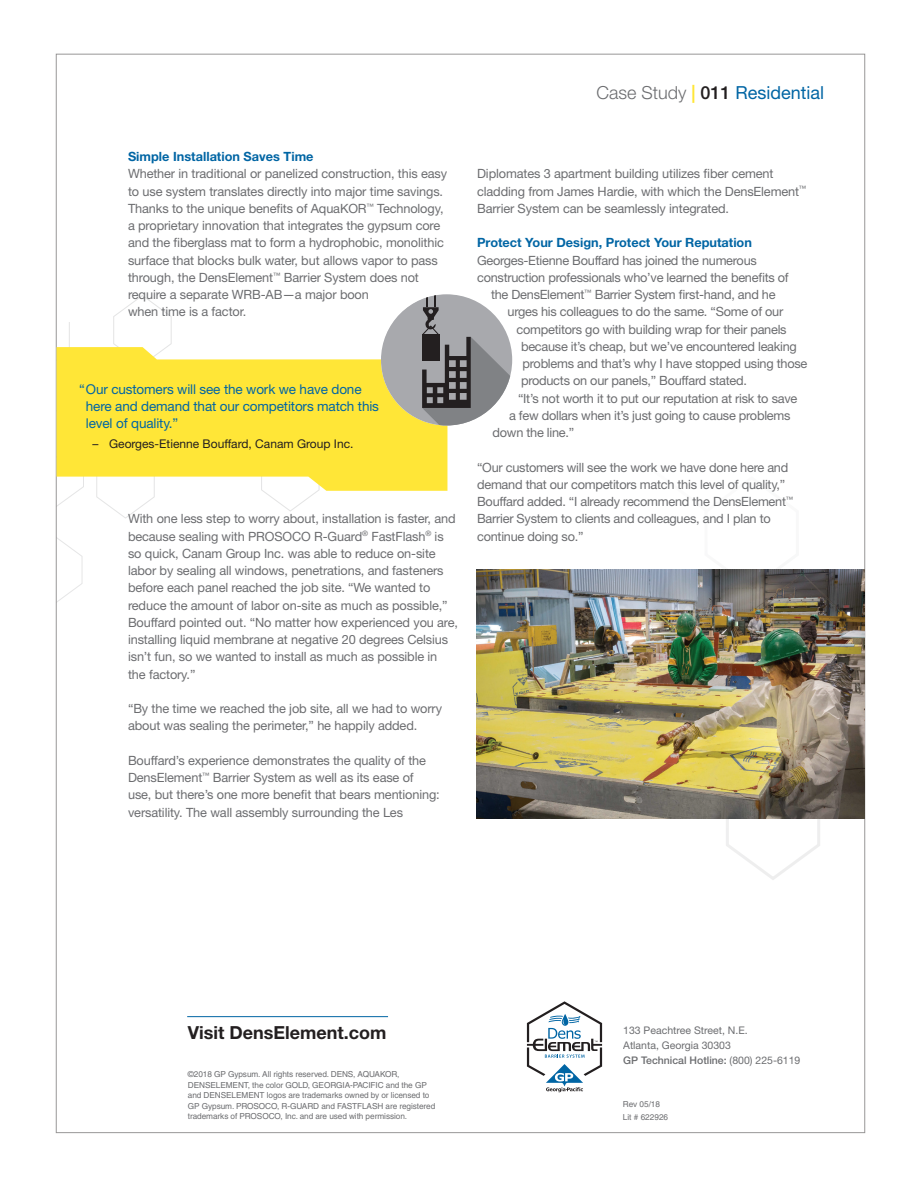
<style>
.page{position:relative;width:918px;height:1188px;background:#fff}
.page>*{position:absolute;margin:0;border:0;box-sizing:border-box;transform-origin:0 0}
.t1{font:18px "Helvetica Neue LT Std";color:#0065a4}
.t2{font:700 18px "Helvetica Neue LT Std";color:#231f20}
.t3{font:13.5px/17.2px "Helvetica Neue LT Std";letter-spacing:-.01em;color:#0065a4}
.t4{font:12.75px/17.2px "Helvetica Neue LT Std";letter-spacing:-.01em;color:#6c6d70}
.t5{font:700 12.75px "Helvetica Neue LT Std";color:#0065a4}
.t6{font:12px "Helvetica Neue LT Std";color:#231f20}
.t7{font:10.5px/15px "Helvetica Neue LT Std";color:#6c6d70}
.t8{font:8.25px/10.5px "Helvetica";letter-spacing:-.01em;color:#6c6d70}
.s1{font-weight:300;color:#6c6d70}
.s2{font-weight:700;color:#ffe637}
.s3{font-weight:500;color:#231f20}
.s4{font-weight:500}
</style>
<div class="page">
<svg style="left:535px;top:569px;width:328px;height:311px"></svg>
<svg style="left:58px;top:295px;width:260px;height:306px"></svg>
<img style="left:476px;top:570px;width:389px;height:249px">
<svg style="left:57px;top:347px;width:390px;height:144px;fill:#ffe637"></svg>
<hr style="left:187px;top:1016px;width:201px;height:1px;background:#0065a4">
<svg style="left:527px;top:1001px;width:75px;height:91px"></svg>
<svg style="left:381px;top:294px;width:131px;height:132px"></svg>
<p class="t5" style="left:128px;top:149px;width:187px">Simple Installation Saves Time</p>
<p class="t4" style="left:128px;top:165px;width:321px">Whether in traditional or panelized construction, this easy to use system translates directly into major time savings.<br>Thanks to the unique benefits of AquaKOR<sup>™</sup> Technology, a proprietary innovation that integrates the gypsum core and the fiberglass mat to form a hydrophobic, monolithic surface that blocks bulk water, but allows vapor to pass through, the DensElement<sup>™</sup> Barrier System does not require a separate WRB-AB—a major boon<br>when time is a factor.</p>
<p class="t3" style="left:86px;top:380px;width:295px;text-indent:-7px">“Our customers will see the work we have done here and demand that our competitors match this level of quality.”</p>
<p class="t6" style="left:92px;top:436px;width:263px">– Georges-Etienne Bouffard, Canam Group Inc.</p>
<p class="t4" style="left:128px;top:510px;width:332px">With one less step to worry about, installation is faster, and because sealing with PROSOCO R-Guard<sup>®</sup> FastFlash<sup>®</sup> is so quick, Canam Group Inc. was able to reduce on-site labor by sealing all windows, penetrations, and fasteners before each panel reached the job site. “We wanted to reduce the amount of labor on-site as much as possible,” Bouffard pointed out. “No matter how experienced you are, installing liquid membrane at negative 20 degrees Celsius isn’t fun, so we wanted to install as much as possible in the factory.”</p>
<p class="t4" style="left:128px;top:700px;width:315px">“By the time we reached the job site, all we had to worry about was sealing the perimeter,” he happily added.</p>
<p class="t4" style="left:128px;top:752px;width:313px">Bouffard’s experience demonstrates the quality of the DensElement<sup>™</sup> Barrier System as well as its ease of use, but there’s one more benefit that bears mentioning: versatility. The wall assembly surrounding the Les</p>
<h1 class="t1" style="left:597px;top:82px;width:229px"><span class="s1">Case Study</span> <span class="s2">|</span> <span class="s3">011</span> Residential</h1>
<p class="t4" style="left:477px;top:165px;width:331px">Diplomates 3 apartment building utilizes fiber cement cladding from James Hardie, with which the DensElement<sup>™<br></sup>Barrier System can be seamlessly integrated.</p>
<p class="t5" style="left:477px;top:235px;width:276px">Protect Your Design, Protect Your Reputation</p>
<p class="t4" style="left:477px;top:251px;width:281px">Georges-Etienne Bouffard has joined the numerous</p>
<p class="t4" style="left:477px;top:269px;width:313px">construction professionals who’ve learned the benefits of</p>
<p class="t4" style="left:491px;top:286px;width:286px">the DensElement<sup>™</sup> Barrier System first-hand, and he</p>
<p class="t4" style="left:508px;top:303px;width:277px">urges his colleagues to do the same. “Some of our</p>
<p class="t4" style="left:517px;top:320px;width:272px">competitors go with building wrap for their panels</p>
<p class="t4" style="left:521px;top:338px;width:277px">because it’s cheap, but we’ve encountered leaking</p>
<p class="t4" style="left:523px;top:355px;width:286px">problems and that’s why I have stopped using those</p>
<p class="t4" style="left:521px;top:372px;width:227px">products on our panels,” Bouffard stated.</p>
<p class="t4" style="left:518px;top:389px;width:281px">“It’s not worth it to put our reputation at risk to save</p>
<p class="t4" style="left:509px;top:407px;width:283px">a few dollars when it’s just going to cause problems</p>
<p class="t4" style="left:493px;top:424px;width:83px">down the line.”</p>
<p class="t4" style="left:477px;top:458px;width:318px">“Our customers will see the work we have done here and demand that our competitors match this level of quality,” Bouffard added. “I already recommend the DensElement<sup>™ </sup>Barrier System to clients and colleagues, and I plan to continue doing so.”</p>
<h1 class="t2" style="left:188px;top:1021px;width:200px">Visit DensElement.com</h1>
<p class="t7" style="left:623px;top:1023px;width:179px">133 Peachtree Street, N.E.<br>Atlanta, Georgia 30303<br><span class="s4">GP Technical Hotline:</span> (800) 225-6119</p>
<p class="t8" style="left:188px;top:1069px;width:249px">©2018 GP Gypsum. All rights reserved. DENS, AQUAKOR, DENSELEMENT, the color GOLD, GEORGIA-PACIFIC and the GP and DENSELEMENT logos are trademarks owned by or licensed to GP Gypsum. PROSOCO, R-GUARD and FASTFLASH are registered trademarks of PROSOCO, Inc. and are used with permission.</p>
<p class="t8" style="left:623px;top:1097px;width:47px;line-height:13.5px">Rev 05/18<br>Lit # 622926</p>
</div>
